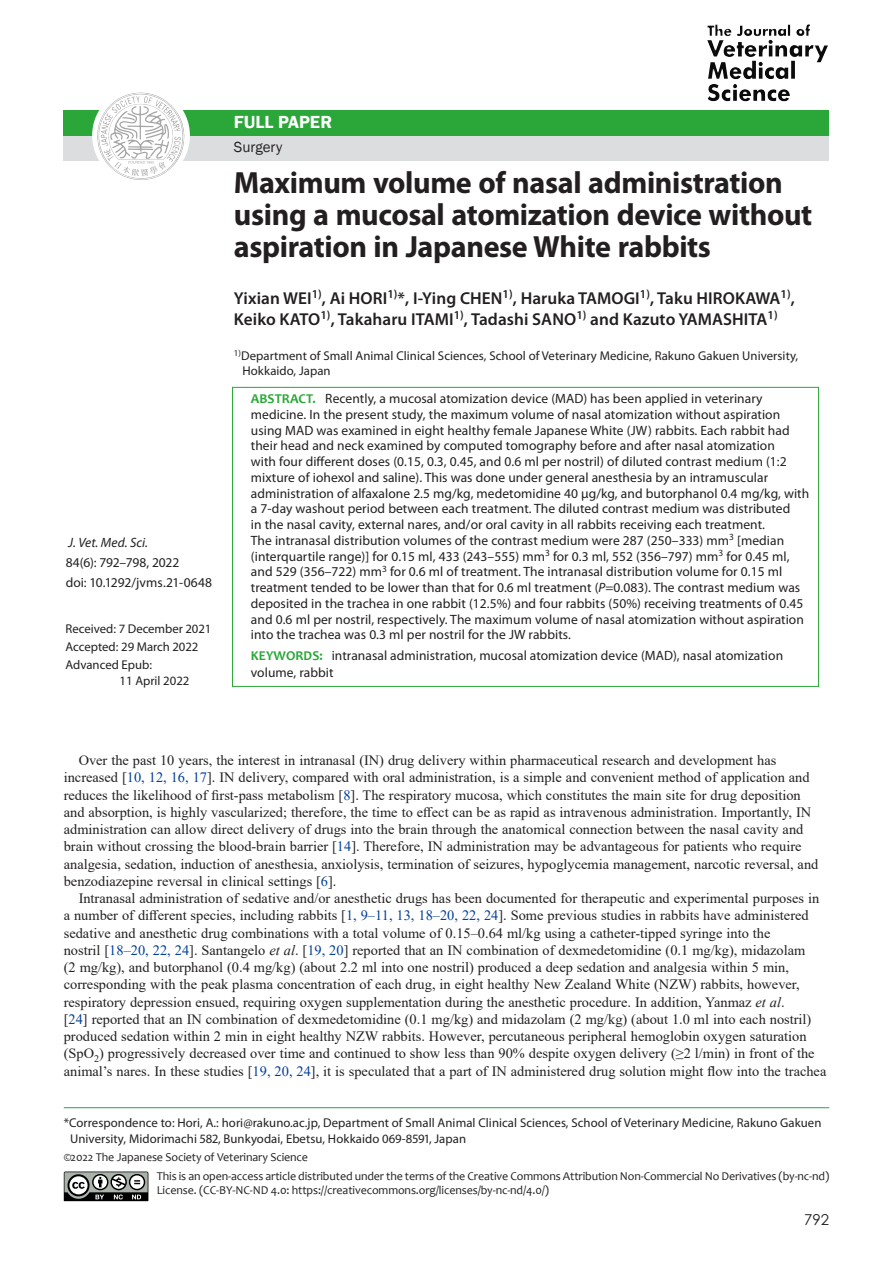
<style>
.page{position:relative;width:893px;height:1263px;background:#fff}
.page>*{position:absolute;margin:0;border:0;box-sizing:border-box;transform-origin:0 0}
.Article_Title{font:700 30.75px/32.2px "Myriad Pro";letter-spacing:-.01em;color:#231f20}
.Article_Type{font:600 18px "Franklin Gothic";color:#fff}
.Authors{font:600 17.25px/21px "Myriad Pro";letter-spacing:.005em;color:#231f20}
.Article_SubType{font:15px "Franklin Gothic";color:#231f20}
.t1{font:15px "Century Gothic";color:#231f20}
.Paragraph{font:14.25px/17.2px "Times New Roman";color:#231f20}
.Abstract{font:13.5px/15.8px "Myriad Pro";letter-spacing:.005em;color:#231f20}
.Keywords{font:13.5px/16.5px "Myriad Pro";letter-spacing:.005em;color:#231f20}
.Del_Front_Meta{font:13.5px "Myriad Pro";letter-spacing:.005em;color:#231f20}
.Del_Front_Meta-2{font:13.5px "Myriad Pro";letter-spacing:-.015em;color:#231f20}
.Del_Front_Meta-3{font:italic 13.5px "Myriad Pro";color:#231f20}
.Correspondence{font:12.75px/15.8px "Myriad Pro";letter-spacing:.005em;color:#231f20}
.Affiliations{font:12.75px/14.2px "Myriad Pro";letter-spacing:.005em;color:#231f20}
.History{font:12.75px/15.8px "Myriad Pro";color:#231f20}
.Footnote{font:12px/13.5px "Candara";letter-spacing:-.01em;color:#231f20}
.Copyright{font:12px "Candara";letter-spacing:-.01em;color:#231f20}
.s1{font-family:"Candara";font-weight:700;color:#2aa738}
.s2{font-style:italic}
.s3{color:#003f98}
</style>
<div class="page">
<hr style="left:64px;top:1107px;width:765px;height:1px;background:#2aa738">
<div style="left:64px;top:136px;width:765px;height:25px;background:#dcdddf"></div>
<div style="left:64px;top:111px;width:765px;height:25px;background:#2aa738"></div>
<div style="left:92px;top:87px;width:98px;height:97px;background:#fff;border-radius:50%"></div>
<svg style="left:94px;top:92px;width:93px;height:88px"></svg>
<img style="left:707px;top:24px;width:106px;height:33px">
<div style="left:232px;top:387px;width:587px;height:300px;border:1px solid #2aa738"></div>
<svg style="left:64px;top:1171px;width:84px;height:30px"></svg>
<p class="Del_Front_Meta-3" style="left:68px;top:534px;width:81px">J. Vet. Med. Sci.</p>
<p class="Del_Front_Meta-2" style="left:66px;top:554px;width:115px">84(6): 792–798, 2022</p>
<p class="Del_Front_Meta" style="left:66px;top:574px;width:148px">doi: 10.1292/jvms.21-0648</p>
<p class="History" style="left:66px;top:621px;width:147px">Received: 7 December 2021</p>
<p class="History" style="left:66px;top:639px;width:134px">Accepted: 29 March 2022</p>
<p class="History" style="left:120px;top:657px;width:71px;text-indent:-54px">Advanced Epub:<br>11 April 2022</p>
<p class="Article_Type" style="left:234px;top:111px;width:100px">FULL PAPER</p>
<p class="Article_SubType" style="left:234px;top:138px;width:50px">Surgery</p>
<p class="Article_Title" style="left:234px;top:165px;width:580px">Maximum volume of nasal administration using a mucosal atomization device without aspiration in Japanese White rabbits</p>
<p class="Authors" style="left:234px;top:287px;width:562px">Yixian WEI<sup>1)</sup>, Ai HORI<sup>1)</sup>*, I-Ying CHEN<sup>1)</sup>, Haruka TAMOGI<sup>1)</sup>, Taku HIROKAWA<sup>1)</sup>,<br>Keiko KATO<sup>1)</sup>, Takaharu ITAMI<sup>1)</sup>, Tadashi SANO<sup>1)</sup> and Kazuto YAMASHITA<sup>1)</sup></p>
<p class="Affiliations" style="left:242px;top:349px;width:557px;text-indent:-9px"><sup>1)</sup>Department of Small Animal Clinical Sciences, School of Veterinary Medicine, Rakuno Gakuen University,<br>Hokkaido, Japan</p>
<p class="Abstract" style="left:251px;top:390px;width:560px"><span class="s1">ABSTRACT.</span> Recently, a mucosal atomization device (MAD) has been applied in veterinary medicine. In the present study, the maximum volume of nasal atomization without aspiration using MAD was examined in eight healthy female Japanese White (JW) rabbits. Each rabbit had their head and neck examined by computed tomography before and after nasal atomization<br>with four different doses (0.15, 0.3, 0.45, and 0.6 ml per nostril) of diluted contrast medium (1:2 mixture of iohexol and saline). This was done under general anesthesia by an intramuscular administration of alfaxalone 2.5 mg/kg, medetomidine 40 μg/kg, and butorphanol 0.4 mg/kg, with a 7-day washout period between each treatment. The diluted contrast medium was distributed<br>in the nasal cavity, external nares, and/or oral cavity in all rabbits receiving each treatment.<br>The intranasal distribution volumes of the contrast medium were 287 (250–333) mm<sup>3</sup> [median (interquartile range)] for 0.15 ml, 433 (243–555) mm<sup>3</sup> for 0.3 ml, 552 (356–797) mm<sup>3</sup> for 0.45 ml, and 529 (356–722) mm<sup>3</sup> for 0.6 ml of treatment. The intranasal distribution volume for 0.15 ml treatment tended to be lower than that for 0.6 ml treatment (<span class="s2">P</span>=0.083). The contrast medium was deposited in the trachea in one rabbit (12.5%) and four rabbits (50%) receiving treatments of 0.45 and 0.6 ml per nostril, respectively. The maximum volume of nasal atomization without aspiration into the trachea was 0.3 ml per nostril for the JW rabbits.</p>
<p class="Keywords" style="left:251px;top:647px;width:534px"><span class="s1">KEYWORDS:</span> intranasal administration, mucosal atomization device (MAD), nasal atomization volume, rabbit</p>
<p class="Paragraph" style="left:64px;top:751px;width:756px;text-indent:15px">Over the past 10 years, the interest in intranasal (IN) drug delivery within pharmaceutical research and development has increased [<span class="s3">10, 12, 16, 17</span>]. IN delivery, compared with oral administration, is a simple and convenient method of application and reduces the likelihood of first-pass metabolism [<span class="s3">8</span>]. The respiratory mucosa, which constitutes the main site for drug deposition and absorption, is highly vascularized; therefore, the time to effect can be as rapid as intravenous administration. Importantly, IN administration can allow direct delivery of drugs into the brain through the anatomical connection between the nasal cavity and brain without crossing the blood-brain barrier [<span class="s3">14</span>]. Therefore, IN administration may be advantageous for patients who require analgesia, sedation, induction of anesthesia, anxiolysis, termination of seizures, hypoglycemia management, narcotic reversal, and benzodiazepine reversal in clinical settings [<span class="s3">6</span>].</p>
<p class="Paragraph" style="left:64px;top:889px;width:764px;text-indent:15px">Intranasal administration of sedative and/or anesthetic drugs has been documented for therapeutic and experimental purposes in a number of different species, including rabbits [<span class="s3">1, 9–11, 13, 18–20, 22, 24</span>]. Some previous studies in rabbits have administered sedative and anesthetic drug combinations with a total volume of 0.15–0.64 ml/kg using a catheter-tipped syringe into the<br>nostril [<span class="s3">18–20, 22, 24</span>]. Santangelo <span class="s2">et al</span>. [<span class="s3">19, 20</span>] reported that an IN combination of dexmedetomidine (0.1 mg/kg), midazolam<br>(2 mg/kg), and butorphanol (0.4 mg/kg) (about 2.2 ml into one nostril) produced a deep sedation and analgesia within 5 min, corresponding with the peak plasma concentration of each drug, in eight healthy New Zealand White (NZW) rabbits, however, respiratory depression ensued, requiring oxygen supplementation during the anesthetic procedure. In addition, Yanmaz <span class="s2">et al</span>.<br>[<span class="s3">24</span>] reported that an IN combination of dexmedetomidine (0.1 mg/kg) and midazolam (2 mg/kg) (about 1.0 ml into each nostril) produced sedation within 2 min in eight healthy NZW rabbits. However, percutaneous peripheral hemoglobin oxygen saturation (SpO<sub>2</sub>) progressively decreased over time and continued to show less than 90% despite oxygen delivery (≥2 l/min) in front of the animal’s nares. In these studies [<span class="s3">19, 20, 24</span>], it is speculated that a part of IN administered drug solution might flow into the trachea</p>
<p class="Correspondence" style="left:70px;top:1114px;width:753px;text-indent:-6px">*Correspondence to: Hori, A.: hori@rakuno.ac.jp, Department of Small Animal Clinical Sciences, School of Veterinary Medicine, Rakuno Gakuen<br>University, Midorimachi 582, Bunkyodai, Ebetsu, Hokkaido 069-8591, Japan</p>
<p class="Copyright" style="left:64px;top:1149px;width:246px">©2022 The Japanese Society of Veterinary Science</p>
<p class="Footnote" style="left:157px;top:1169px;width:674px">This is an open-access article distributed under the terms of the Creative Commons Attribution Non-Commercial No Derivatives (by-nc-nd)<br>License. (CC-BY-NC-ND 4.0: https://creativecommons.org/licenses/by-nc-nd/4.0/)</p>
<p class="t1" style="left:804px;top:1209px;width:27px">792</p>
</div>
